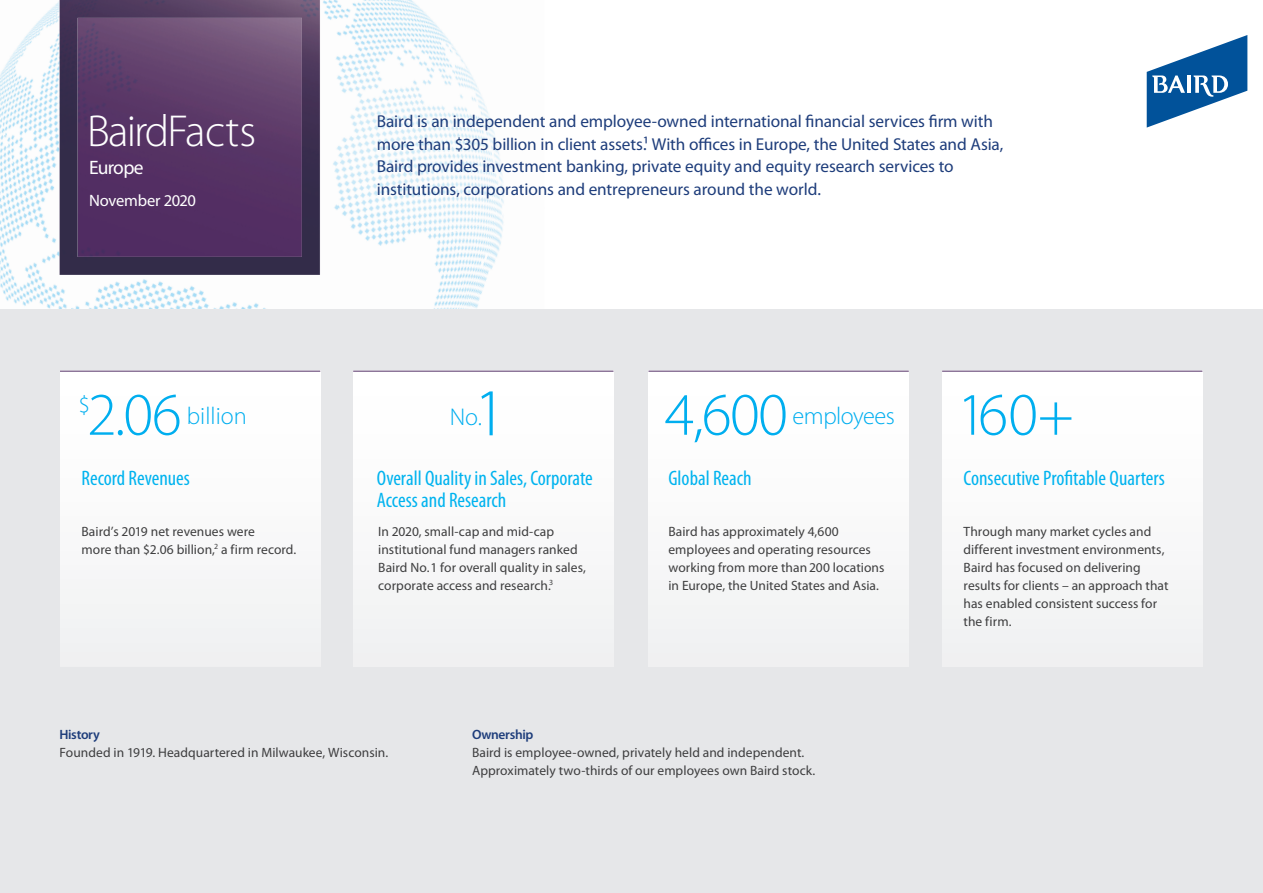
<style>
.page{position:relative;width:1263px;height:893px;background:#fff}
.page>*{position:absolute;margin:0;border:0;box-sizing:border-box;transform-origin:0 0}
.t1{font:300 67.5px "Myriad Pro";color:#00aeef}
.t2{font:300 60.75px "Myriad Pro";letter-spacing:-.025em;color:#00aeef}
.t3{font:300 45px "Myriad Pro";letter-spacing:-.045em;color:#fff}
.t4{font:300 24.3px "Myriad Pro";letter-spacing:-.02em;color:#00aeef}
.t5{font:300 24.3px "Myriad Pro";color:#00aeef}
.t6{font:condensed 21px/22.5px "Myriad Pro";color:#00b3ef}
.t7{font:19.5px "Myriad Pro";letter-spacing:-.04em;color:#fff}
.t8{font:17.25px/22.5px "Myriad Pro";letter-spacing:-.005em;color:#1e3d7b}
.t9{font:16.5px "Myriad Pro";letter-spacing:-.02em;color:#fff}
.t10{font:13.5px/18px "Myriad Pro";letter-spacing:.005em;color:#3e3e3f}
.t11{font:600 13.5px "Myriad Pro";letter-spacing:-.02em;color:#1e3d7b}
</style>
<div class="page">
<img style="left:0;top:0;width:60px;height:186px">
<img style="left:323px;top:0;width:127px;height:309px">
<img style="left:0;top:114px;width:52px;height:190px">
<img style="left:388px;top:0;width:116px;height:234px">
<img style="left:21px;top:186px;width:74px;height:123px">
<img style="left:323px;top:135px;width:44px;height:174px">
<img style="left:95px;top:279px;width:52px;height:30px">
<img style="left:147px;top:281px;width:119px;height:28px">
<img style="left:450px;top:208px;width:54px;height:101px">
<div style="left:0;top:309px;width:1263px;height:584px;background:#e6e7e9"></div>
<div style="left:60px;top:371px;width:260px;height:295px;background:#f9f9f9"></div>
<hr style="left:60px;top:371px;width:260px;height:1px;background:#522e64">
<div style="left:353px;top:371px;width:260px;height:295px;background:#f9f9f9"></div>
<hr style="left:353px;top:371px;width:260px;height:1px;background:#522e64">
<div style="left:648px;top:371px;width:261px;height:295px;background:#f9f9f9"></div>
<hr style="left:648px;top:371px;width:261px;height:1px;background:#522e64">
<div style="left:942px;top:371px;width:260px;height:295px;background:#f9f9f9"></div>
<hr style="left:942px;top:371px;width:260px;height:1px;background:#522e64">
<svg style="left:1147px;top:35px;width:100px;height:93px"></svg>
<img style="left:60px;top:0;width:260px;height:275px">
<h3 class="t3" style="left:87px;top:107px;width:171px">BairdFacts</h3>
<h3 class="t7" style="left:89px;top:157px;width:56px">Europe</h3>
<p class="t9" style="left:89px;top:191px;width:108px">November 2020</p>
<h3 class="t4" style="left:78px;top:391px;width:13px">$</h3>
<h2 class="t2" style="left:87px;top:381px;width:96px">2.06</h2>
<h3 class="t5" style="left:187px;top:403px;width:61px">billion</h3>
<h3 class="t6" style="left:81px;top:467px;width:110px">Record Revenues</h3>
<p class="t10" style="left:81px;top:523px;width:216px">Baird’s 2019 net revenues were<br>more than $2.06 billion,<sup>2</sup> a firm record.</p>
<p class="t8" style="left:377px;top:110px;width:628px">Baird is an independent and employee-owned international financial services firm with more than $305 billion in client assets.¹ With offices in Europe, the United States and Asia, Baird provides investment banking, private equity and equity research services to institutions, corporations and entrepreneurs around the world.</p>
<h1 class="t1" style="left:474px;top:376px;width:34px">1</h1>
<h3 class="t4" style="left:450px;top:403px;width:34px">No.</h3>
<h3 class="t6" style="left:377px;top:467px;width:218px">Overall Quality in Sales, Corporate<br>Access and Research</h3>
<p class="t10" style="left:378px;top:522px;width:209px">In 2020, small-cap and mid-cap institutional fund managers ranked Baird No. 1 for overall quality in sales, corporate access and research.<sup>3</sup></p>
<h2 class="t2" style="left:665px;top:381px;width:125px">4,600</h2>
<h3 class="t4" style="left:793px;top:402px;width:104px">employees</h3>
<h3 class="t6" style="left:668px;top:467px;width:85px">Global Reach</h3>
<p class="t10" style="left:668px;top:523px;width:217px">Baird has approximately 4,600 employees and operating resources working from more than 200 locations in Europe, the United States and Asia.</p>
<h2 class="t2" style="left:957px;top:381px;width:118px">160+</h2>
<h3 class="t6" style="left:963px;top:467px;width:203px">Consecutive Profitable Quarters</h3>
<p class="t10" style="left:963px;top:523px;width:206px">Through many market cycles and different investment environments,<br>Baird has focused on delivering results for clients – an approach that has enabled consistent success for the firm.</p>
<p class="t11" style="left:59px;top:727px;width:42px">History</p>
<p class="t10" style="left:59px;top:744px;width:330px">Founded in 1919. Headquartered in Milwaukee, Wisconsin.</p>
<p class="t11" style="left:472px;top:727px;width:63px">Ownership</p>
<p class="t10" style="left:472px;top:744px;width:345px">Baird is employee-owned, privately held and independent.<br>Approximately two-thirds of our employees own Baird stock.</p>
</div>
